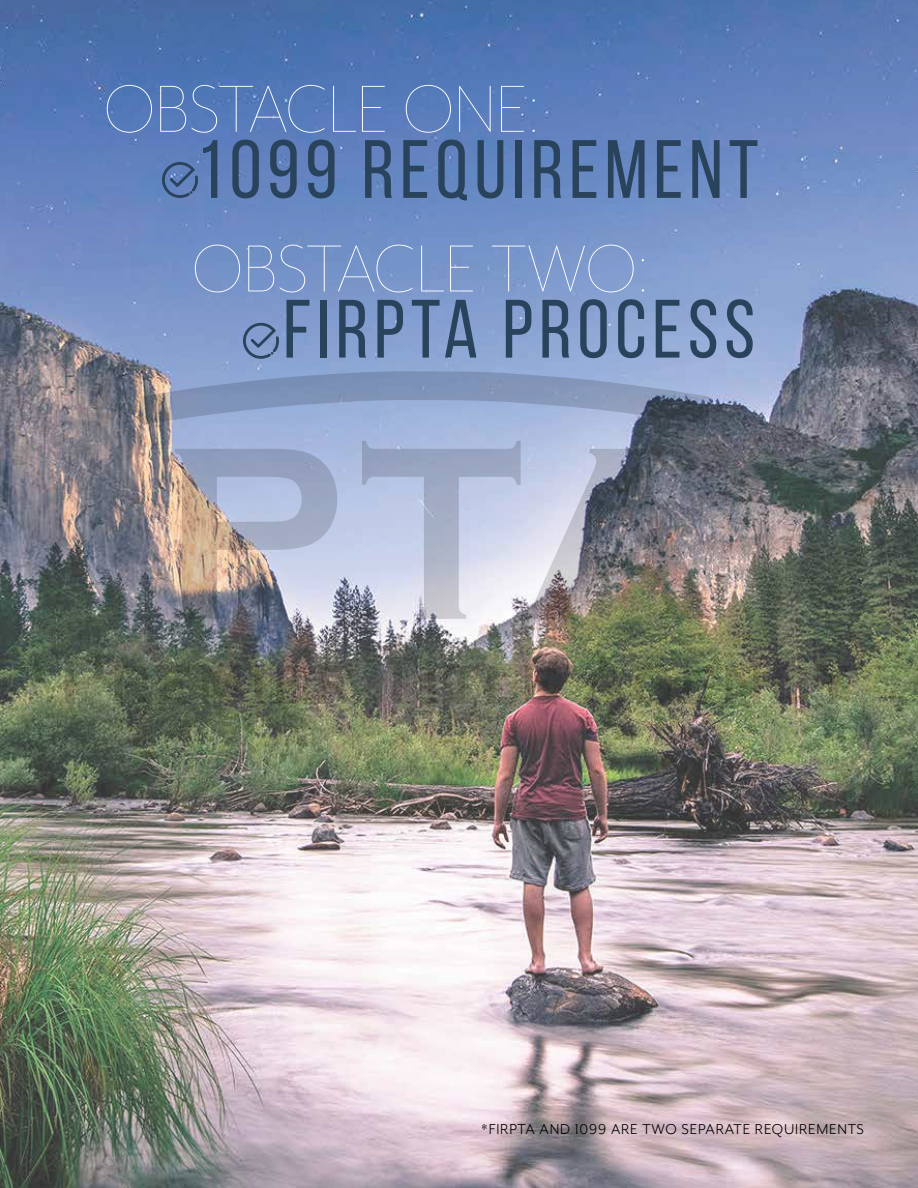
<style>
.page{position:relative;width:918px;height:1188px;background:#fff}
.page>*{position:absolute;margin:0;border:0;box-sizing:border-box;transform-origin:0 0}
.t1{font:82.5px "Bebas Neue";letter-spacing:.07em;color:#29435c}
.t2{font:100 76.5px "Mr Eaves XL Mod OT";color:#fff}
.t3{font:16.5px "Mr Eaves XL Mod OT";letter-spacing:.05em;color:#000}
</style>
<div class="page">
<img style="left:0;top:0;width:918px;height:1188px">
<svg style="left:161px;top:161px;width:38px;height:38px"></svg>
<svg style="left:242px;top:322px;width:38px;height:38px"></svg>
<svg style="left:142px;top:371px;width:567px;height:55px;background:#8b9cbe"></svg>
<img style="left:174px;top:449px;width:163px;height:170px">
<img style="left:362px;top:441px;width:355px;height:178px">
<svg style="left:63px;top:657px;width:41px;height:47px;background:#6d785b"></svg>
<svg style="left:112px;top:665px;width:38px;height:39px"></svg>
<svg style="left:158px;top:663px;width:33px;height:43px"></svg>
<svg style="left:200px;top:665px;width:43px;height:39px;background:#545a4a"></svg>
<svg style="left:253px;top:665px;width:11px;height:39px"></svg>
<svg style="left:274px;top:663px;width:33px;height:43px"></svg>
<svg style="left:317px;top:665px;width:37px;height:39px"></svg>
<svg style="left:378px;top:655px;width:40px;height:49px;background:#62615e"></svg>
<svg style="left:426px;top:665px;width:11px;height:39px"></svg>
<svg style="left:445px;top:663px;width:33px;height:41px"></svg>
<svg style="left:485px;top:665px;width:31px;height:41px"></svg>
<svg style="left:523px;top:663px;width:34px;height:43px"></svg>
<svg style="left:582px;top:657px;width:90px;height:48px;background:#5f684e"></svg>
<svg style="left:681px;top:663px;width:34px;height:43px"></svg>
<svg style="left:724px;top:665px;width:38px;height:39px"></svg>
<svg style="left:771px;top:665px;width:80px;height:40px;background:#656856"></svg>
<h2 class="t2" style="left:104px;top:61px;width:438px">OBSTACLE ONE:</h2>
<h1 class="t1" style="left:196px;top:121px;width:564px">1099 REQUIREMENT</h1>
<h2 class="t2" style="left:192px;top:220px;width:459px">OBSTACLE TWO:</h2>
<h1 class="t1" style="left:283px;top:281px;width:473px">FIRPTA PROCESS</h1>
<p class="t3" style="left:482px;top:1123px;width:384px">*FIRPTA AND 1099 ARE TWO SEPARATE REQUIREMENTS</p>
</div>
